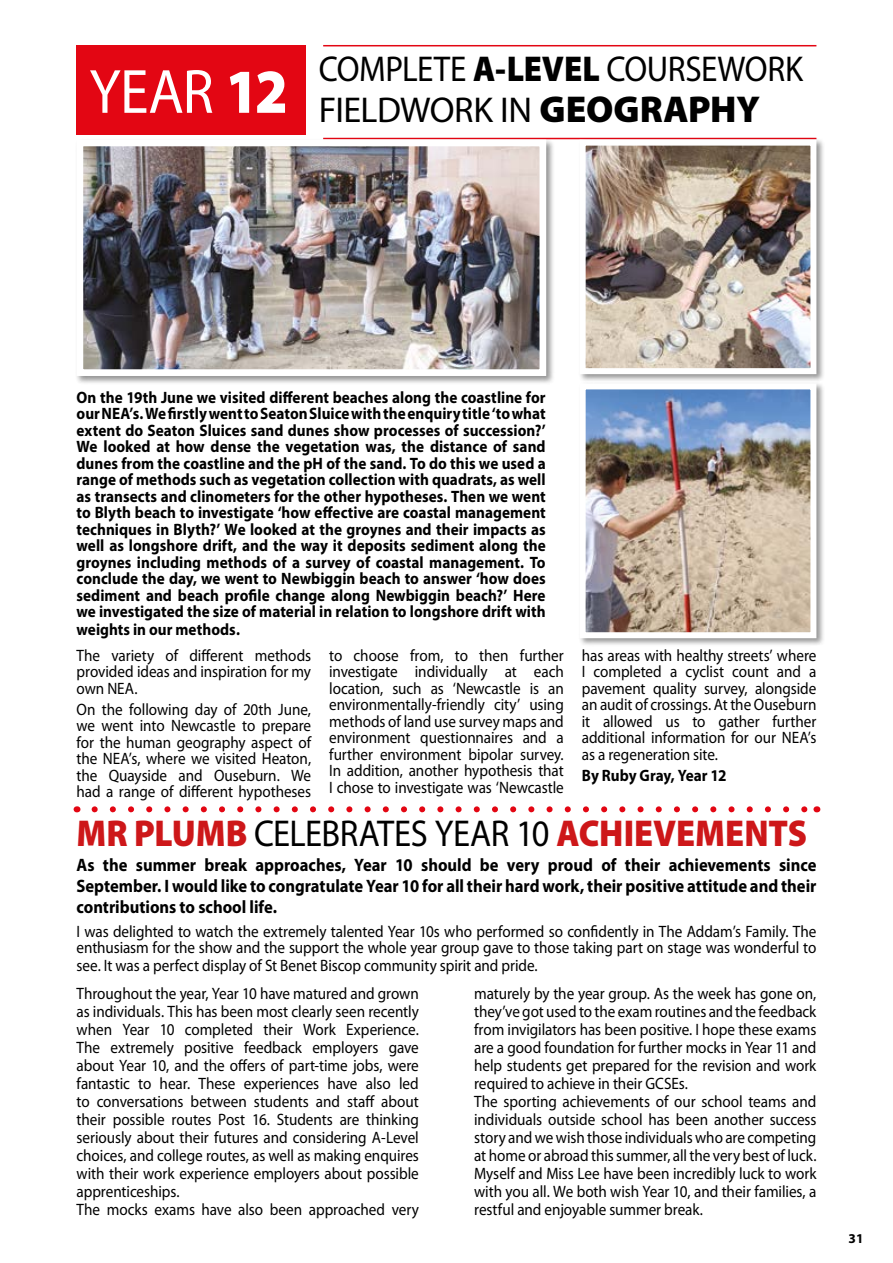
<style>
.page{position:relative;width:893px;height:1263px;background:#fff}
.page>*{position:absolute;margin:0;border:0;box-sizing:border-box;transform-origin:0 0}
.TOC_entries{font:63px "Myriad Pro";color:#fff;scale:.92 1}
.TOC_entries-2{font:900 37.5px "Myriad Pro";letter-spacing:-.005em;color:#cd1719;scale:.92 1}
.TOC_entries-3{font:36px/40.5px "Myriad Pro";letter-spacing:-.01em;color:#000;scale:.92 1}
.TOC_entries-4{font:700 18px/21px "Myriad Pro";color:#000;text-align:justify;scale:.92 1}
.TOC_entries-5{font:16.5px/16.5px "Myriad Pro";letter-spacing:-.005em;color:#000;text-align:justify;scale:.92 1}
.TOC_entries-6{font:700 16.5px/16.5px "Myriad Pro";color:#000;text-align:justify;scale:.92 1}
.t1{font:700 13.5px "Myriad Pro";color:#000}
.s1{font-weight:900}
.s2{font-weight:900;font-size:37.5px}
.s3{font-weight:400;color:#000}
</style>
<div class="page">
<div style="left:77px;top:46px;width:229px;height:89px;background:#e30613"></div>
<hr style="left:323px;top:45px;width:493px;height:1px;background:#e30613">
<hr style="left:323px;top:138px;width:493px;height:1px;background:#e30613">
<div style="left:578px;top:138px;width:247px;height:245px;background:#000;opacity:.42"></div>
<img style="left:587px;top:147px;width:222px;height:220px">
<div style="left:580px;top:140px;width:236px;height:234px;border:6px solid #fff"></div>
<div style="left:578px;top:381px;width:247px;height:266px;background:#000;opacity:.42"></div>
<img style="left:587px;top:390px;width:222px;height:241px">
<div style="left:580px;top:383px;width:236px;height:255px;border:6px solid #fff"></div>
<div style="left:75px;top:138px;width:480px;height:247px;background:#000;opacity:.42"></div>
<img style="left:85px;top:148px;width:453px;height:220px">
<div style="left:77px;top:140px;width:469px;height:236px;border:7px solid #fff"></div>
<svg style="left:95px;top:806px;width:712px;height:6px"></svg>
<p class="TOC_entries" style="left:89px;top:53px;width:217px">YEAR <span class="s1">12</span></p>
<p class="TOC_entries-3" style="left:319px;top:48px;width:528px">COMPLETE <span class="s1">A-LEVEL</span> COURSEWORK<br>FIELDWORK IN <span class="s2">GEOGRAPHY</span></p>
<p class="TOC_entries-6" style="left:77px;top:388px;width:511px">On the 19th June we visited different beaches along the coastline for our NEA’s. We firstly went to Seaton Sluice with the enquiry title ‘to what extent do Seaton Sluices sand dunes show processes of succession?’ We looked at how dense the vegetation was, the distance of sand dunes from the coastline and the pH of the sand. To do this we used a range of methods such as vegetation collection with quadrats, as well as transects and clinometers for the other hypotheses. Then we went to Blyth beach to investigate ‘how effective are coastal management techniques in Blyth?’ We looked at the groynes and their impacts as well as longshore drift, and the way it deposits sediment along the groynes including methods of a survey of coastal management. To conclude the day, we went to Newbiggin beach to answer ‘how does sediment and beach profile change along Newbiggin beach?’ Here we investigated the size of material in relation to longshore drift with</p>
<p class="TOC_entries-6" style="left:77px;top:621px;width:179px">weights in our methods.</p>
<p class="TOC_entries-5" style="left:77px;top:647px;width:257px">The variety of different methods provided ideas and inspiration for my own NEA.</p>
<p class="TOC_entries-5" style="left:77px;top:701px;width:257px">On the following day of 20th June, we went into Newcastle to prepare for the human geography aspect of the NEA’s, where we visited Heaton, the Quayside and Ouseburn. We had a range of different hypotheses</p>
<p class="TOC_entries-5" style="left:329px;top:647px;width:257px">to choose from, to then further investigate individually at each location, such as ‘Newcastle is an environmentally-friendly city’ using methods of land use survey maps and environment questionnaires and a further environment bipolar survey.<br>In addition, another hypothesis that I chose to investigate was ‘Newcastle</p>
<p class="TOC_entries-5" style="left:582px;top:647px;width:257px">has areas with healthy streets’ where I completed a cyclist count and a pavement quality survey, alongside an audit of crossings. At the Ouseburn it allowed us to gather further additional information for our NEA’s as a regeneration site.</p>
<p class="TOC_entries-6" style="left:582px;top:766px;width:159px">By Ruby Gray, Year 12</p>
<p class="TOC_entries-2" style="left:77px;top:812px;width:796px">MR PLUMB <span class="s3">CELEBRATES YEAR 10</span> ACHIEVEMENTS</p>
<p class="TOC_entries-4" style="left:77px;top:854px;width:806px">As the summer break approaches, Year 10 should be very proud of their achievements since September. I would like to congratulate Year 10 for all their hard work, their positive attitude and their contributions to school life.</p>
<p class="TOC_entries-5" style="left:77px;top:923px;width:806px">I was delighted to watch the extremely talented Year 10s who performed so confidently in The Addam’s Family. The enthusiasm for the show and the support the whole year group gave to those taking part on stage was wonderful to</p>
<p class="TOC_entries-5" style="left:77px;top:957px;width:503px">see. It was a perfect display of St Benet Biscop community spirit and pride.</p>
<p class="TOC_entries-5" style="left:77px;top:984px;width:374px;line-height:18px">Throughout the year, Year 10 have matured and grown as individuals. This has been most clearly seen recently when Year 10 completed their Work Experience.<br>The extremely positive feedback employers gave about Year 10, and the offers of part-time jobs, were fantastic to hear. These experiences have also led to conversations between students and staff about their possible routes Post 16. Students are thinking seriously about their futures and considering A-Level choices, and college routes, as well as making enquires with their work experience employers about possible apprenticeships.</p>
<p class="TOC_entries-5" style="left:77px;top:1200px;width:374px">The mocks exams have also been approached very</p>
<p class="TOC_entries-5" style="left:474px;top:984px;width:374px;line-height:18px">maturely by the year group. As the week has gone on, they’ve got used to the exam routines and the feedback from invigilators has been positive. I hope these exams are a good foundation for further mocks in Year 11 and help students get prepared for the revision and work required to achieve in their GCSEs.</p>
<p class="TOC_entries-5" style="left:474px;top:1092px;width:374px;line-height:18px">The sporting achievements of our school teams and individuals outside school has been another success story and we wish those individuals who are competing at home or abroad this summer, all the very best of luck.<br>Myself and Miss Lee have been incredibly luck to work with you all. We both wish Year 10, and their families, a restful and enjoyable summer break.</p>
<p class="t1" style="left:849px;top:1229px;width:16px">31</p>
</div>
